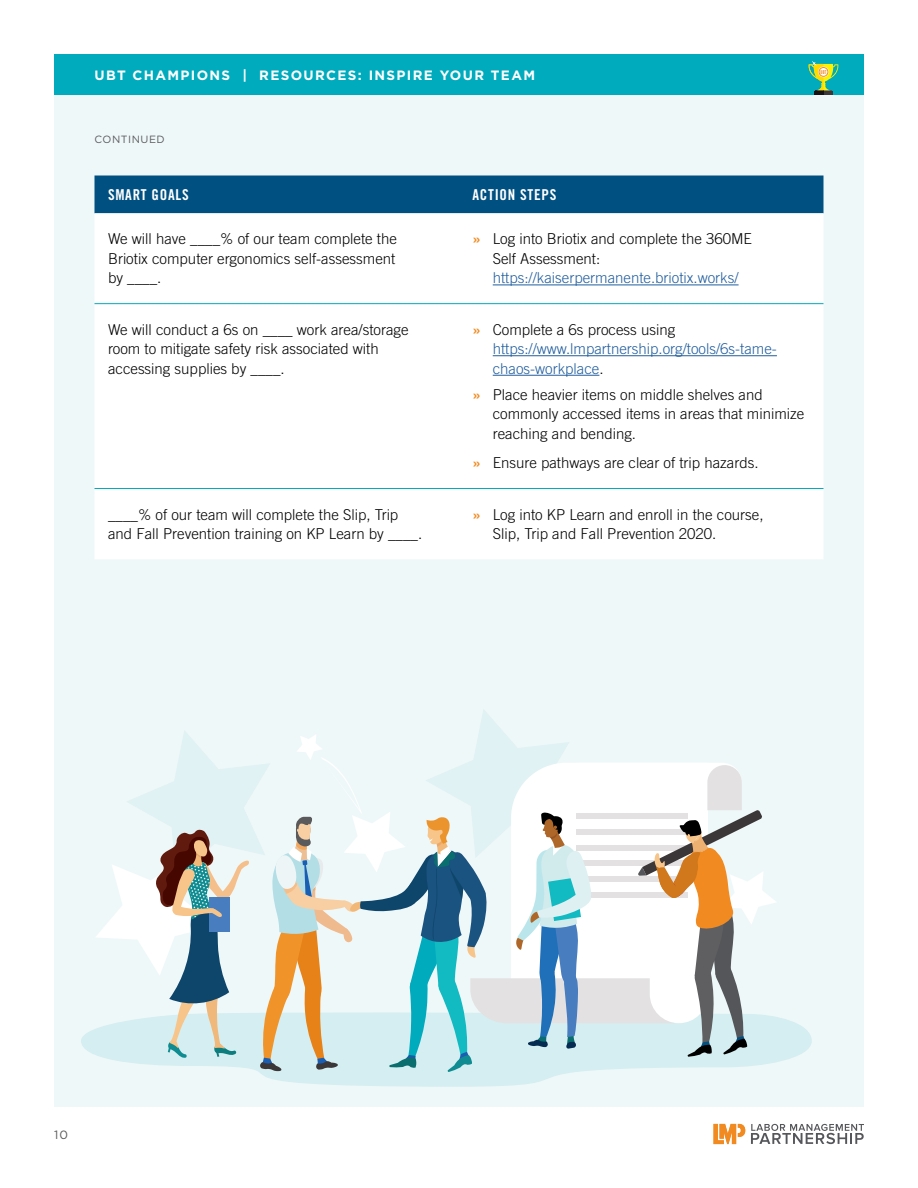
<style>
.page{position:relative;width:918px;height:1188px;background:#fff}
.page>*{position:absolute;margin:0;border:0;box-sizing:border-box;transform-origin:0 0}
.t1{font:300 15px/19.5px "Trade Gothic LT Std";color:#000}
.t2{font:300 15px/19.5px "Trade Gothic LT Std";color:#215e9e}
.t3{font:15px "Trade Gothic LT Std Bd Cn 20";letter-spacing:.05em;color:#fff}
.t4{font:700 13.5px "Gotham";letter-spacing:.1em;color:#fff}
.t5{font:12px "Gotham";color:#5a5a5c}
.t6{font:10.5px "Gotham";letter-spacing:.05em;color:#5a5a5c}
.t7{font:5.25px "League Gothic";color:#f18a21}
.s1{font-family:"Trade Gothic LT Std Bd 2";font-weight:400;color:#f18a21}
.s2{color:#215e9e}
.s3{color:#000}
</style>
<div class="page">
<svg style="left:751px;top:1124px;width:113px;height:20px"></svg>
<svg style="left:713px;top:1124px;width:32px;height:20px"></svg>
<div style="left:54px;top:54px;width:810px;height:1053px;background:#eff8f9"></div>
<svg style="left:81px;top:1017px;width:731px;height:70px"></svg>
<div style="left:94px;top:176px;width:730px;height:37px;background:#005081"></div>
<div style="left:94px;top:213px;width:730px;height:346px;background:#fff"></div>
<hr style="left:94px;top:303px;width:365px;height:1px;background:#00abbd">
<hr style="left:459px;top:303px;width:365px;height:1px;background:#00abbd">
<hr style="left:94px;top:488px;width:365px;height:1px;background:#00abbd">
<hr style="left:459px;top:488px;width:365px;height:1px;background:#00abbd">
<hr style="left:493px;top:285px;width:246px;height:1px;background:#215e9e">
<hr style="left:493px;top:355px;width:284px;height:1px;background:#215e9e">
<hr style="left:493px;top:375px;width:106px;height:1px;background:#215e9e">
<div style="left:54px;top:54px;width:810px;height:40px;background:#00abbd"></div>
<svg style="left:808px;top:61px;width:31px;height:33px"></svg>
<div style="left:818px;top:67px;width:11px;height:10px;background:#fff;border-radius:50%"></div>
<div style="left:819px;top:67px;width:9px;height:10px;border:1px solid #f18a21;border-radius:50%"></div>
<svg style="left:95px;top:710px;width:682px;height:362px"></svg>
<p class="t4" style="left:94px;top:66px;width:442px">UBT CHAMPIONS | RESOURCES: INSPIRE YOUR TEAM</p>
<p class="t7" style="left:821px;top:69px;width:7px">UBT</p>
<p class="t6" style="left:94px;top:133px;width:72px">CONTINUED</p>
<p class="t3" style="left:108px;top:185px;width:82px">SMART GOALS</p>
<p class="t3" style="left:472px;top:185px;width:86px">ACTION STEPS</p>
<p class="t1" style="left:108px;top:229px;width:290px;text-align:justify">We will have ____% of our team complete the Briotix computer ergonomics self-assessment by ____.</p>
<p class="t1" style="left:493px;top:229px;width:261px;text-indent:-20px"><span class="s1">»</span> Log into Briotix and complete the 360ME<br>Self Assessment: <span class="s2">https://kaiserpermanente.briotix.works/</span></p>
<p class="t1" style="left:108px;top:319px;width:302px">We will conduct a 6s on ____ work area/storage room to mitigate safety risk associated with accessing supplies by ____.</p>
<p class="t2" style="left:493px;top:319px;width:286px;text-indent:-20px"><span class="s1">»</span> <span class="s3">Complete a 6s process using </span>https://www.lmpartnership.org/tools/6s-tame&shy;chaos-workplace<span class="s3">.</span></p>
<p class="t1" style="left:493px;top:385px;width:313px;text-indent:-20px"><span class="s1">»</span> Place heavier items on middle shelves and commonly accessed items in areas that minimize reaching and bending.</p>
<p class="t1" style="left:472px;top:453px;width:288px"><span class="s1">»</span> Ensure pathways are clear of trip hazards.</p>
<p class="t1" style="left:108px;top:504px;width:316px">____% of our team will complete the Slip, Trip and Fall Prevention training on KP Learn by ____.</p>
<p class="t1" style="left:493px;top:504px;width:272px;text-indent:-20px"><span class="s1">»</span> Log into KP Learn and enroll in the course,<br>Slip, Trip and Fall Prevention 2020.</p>
<p class="t5" style="left:54px;top:1127px;width:16px">10</p>
</div>
